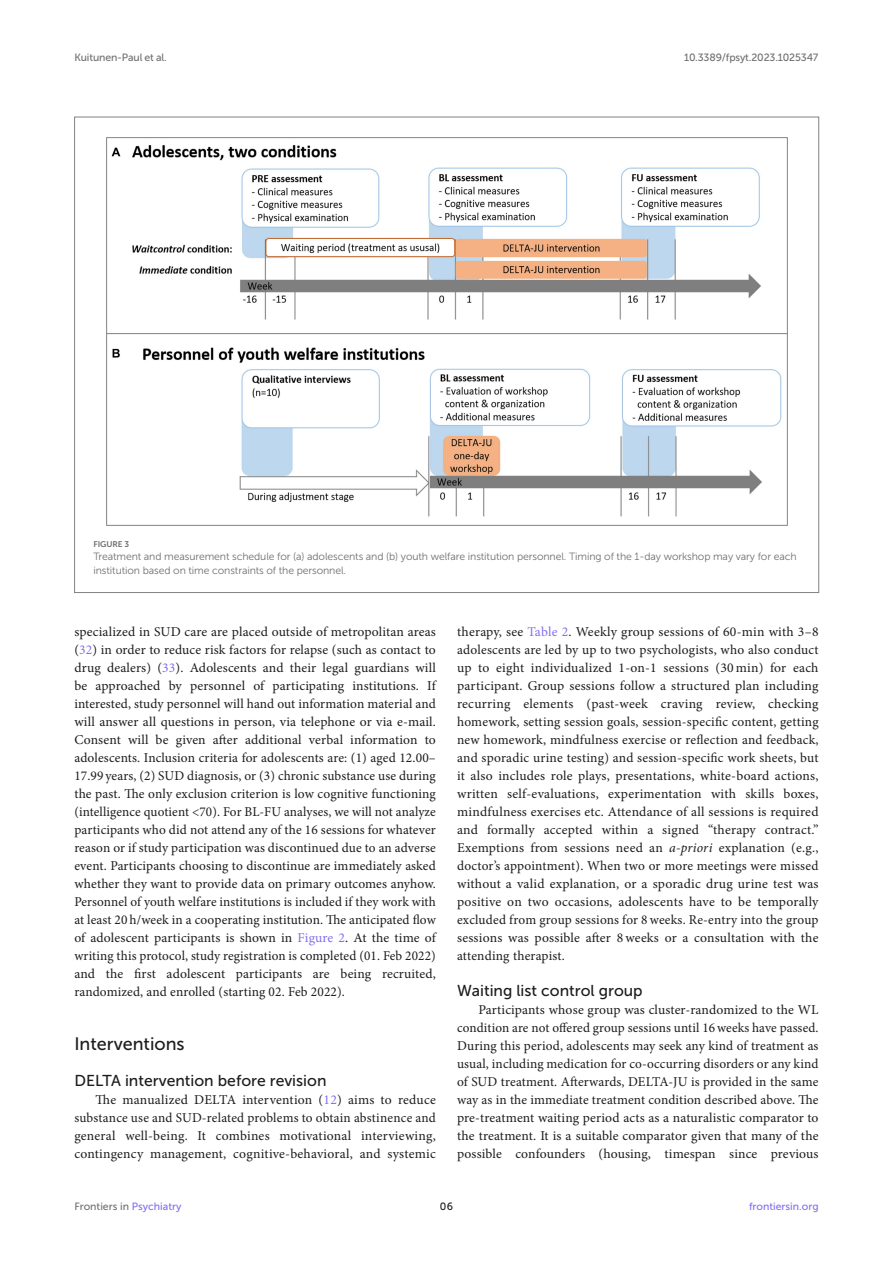
<style>
.page{position:relative;width:893px;height:1263px;background:#fff}
.page>*{position:absolute;margin:0;border:0;box-sizing:border-box;transform-origin:0 0}
.HEAD_2{font:18px "Museo Sans 500";color:#1b1c1b}
.HEAD_3_after_HEAD_2{font:15.75px "Museo Sans 500";color:#1b1c1b}
.HEAD_3{font:15.75px "Museo Sans 500";color:#1b1c1b}
.TEXT_FLUSH{font:13.5px/18px "Minion Pro";letter-spacing:.01em;color:#1b1c1b;text-align:justify}
.FIG_LEG{font:10.5px/13.5px "Museo Sans 300";letter-spacing:-.01em;color:#706f70}
.t1{font:10.5px "Museo Sans 500";letter-spacing:-.015em;color:#706f70}
.t2{font:10.5px "Museo Sans 500";color:#856df0}
.t3{font:10.5px "Museo Sans 500";color:#1b1c1b}
.FIG_HD{font:8.25px "Museo Sans 700";letter-spacing:-.01em;color:#706f70}
.s1{color:#856df0}
.s2{font-style:italic}
</style>
<div class="page">
<img style="left:106px;top:137px;width:682px;height:389px">
<p class="t1" style="left:74px;top:51px;width:94px">Kuitunen-Paul et al.</p>
<p class="t1" style="left:684px;top:51px;width:136px">10.3389/fpsyt.2023.1025347</p>
<p class="FIG_HD" style="left:94px;top:539px;width:37px">FIGURE 3</p>
<p class="FIG_LEG" style="left:94px;top:550px;width:705px">Treatment and measurement schedule for (a) adolescents and (b) youth welfare institution personnel. Timing of the 1-day workshop may vary for each institution based on time constraints of the personnel.</p>
<p class="TEXT_FLUSH" style="left:74px;top:623px;width:363px">specialized in SUD care are placed outside of metropolitan areas (<span class="s1">32</span>) in order to reduce risk factors for relapse (such as contact to drug dealers) (<span class="s1">33</span>). Adolescents and their legal guardians will be approached by personnel of participating institutions. If interested, study personnel will hand out information material and will answer all questions in person, via telephone or via e-mail.<br>Consent will be given after additional verbal information to adolescents. Inclusion criteria for adolescents are: (1) aged 12.00– 17.99 years, (2) SUD diagnosis, or (3) chronic substance use during the past. The only exclusion criterion is low cognitive functioning (intelligence quotient &lt;70). For BL-FU analyses, we will not analyze participants who did not attend any of the 16 sessions for whatever reason or if study participation was discontinued due to an adverse event. Participants choosing to discontinue are immediately asked whether they want to provide data on primary outcomes anyhow.<br>Personnel of youth welfare institutions is included if they work with at least 20 h/week in a cooperating institution. The anticipated flow of adolescent participants is shown in <span class="s1">Figure 2</span>. At the time of writing this protocol, study registration is completed (01. Feb 2022) and the first adolescent participants are being recruited, randomized, and enrolled (starting 02. Feb 2022).</p>
<p class="HEAD_2" style="left:74px;top:1034px;width:112px">Interventions</p>
<p class="HEAD_3_after_HEAD_2" style="left:74px;top:1072px;width:254px">DELTA intervention before revision</p>
<p class="TEXT_FLUSH" style="left:74px;top:1091px;width:363px;text-indent:21px">The manualized DELTA intervention (<span class="s1">12</span>) aims to reduce substance use and SUD-related problems to obtain abstinence and general well-being. It combines motivational interviewing, contingency management, cognitive-behavioral, and systemic</p>
<p class="TEXT_FLUSH" style="left:457px;top:623px;width:363px">therapy, see <span class="s1">Table 2</span>. Weekly group sessions of 60-min with 3–8 adolescents are led by up to two psychologists, who also conduct up to eight individualized 1-on-1 sessions (30 min) for each participant. Group sessions follow a structured plan including recurring elements (past-week craving review, checking homework, setting session goals, session-specific content, getting new homework, mindfulness exercise or reflection and feedback, and sporadic urine testing) and session-specific work sheets, but it also includes role plays, presentations, white-board actions, written self-evaluations, experimentation with skills boxes, mindfulness exercises etc. Attendance of all sessions is required and formally accepted within a signed “therapy contract.” Exemptions from sessions need an <span class="s2">a-priori</span> explanation (e.g., doctor’s appointment). When two or more meetings were missed without a valid explanation, or a sporadic drug urine test was positive on two occasions, adolescents have to be temporally excluded from group sessions for 8weeks. Re-entry into the group sessions was possible after 8weeks or a consultation with the attending therapist.</p>
<p class="HEAD_3" style="left:457px;top:982px;width:187px">Waiting list control group</p>
<p class="TEXT_FLUSH" style="left:457px;top:1001px;width:363px;text-indent:21px">Participants whose group was cluster-randomized to the WL condition are not offered group sessions until 16weeks have passed.<br>During this period, adolescents may seek any kind of treatment as usual, including medication for co-occurring disorders or any kind of SUD treatment. Afterwards, DELTA-JU is provided in the same way as in the immediate treatment condition described above. The pre-treatment waiting period acts as a naturalistic comparator to the treatment. It is a suitable comparator given that many of the possible confounders (housing, timespan since previous</p>
<p class="t1" style="left:74px;top:1200px;width:109px">Frontiers in <span class="s1">Psychiatry</span></p>
<p class="t3" style="left:440px;top:1200px;width:15px">06</p>
<p class="t2" style="left:749px;top:1200px;width:71px">frontiersin.org</p>
</div>
